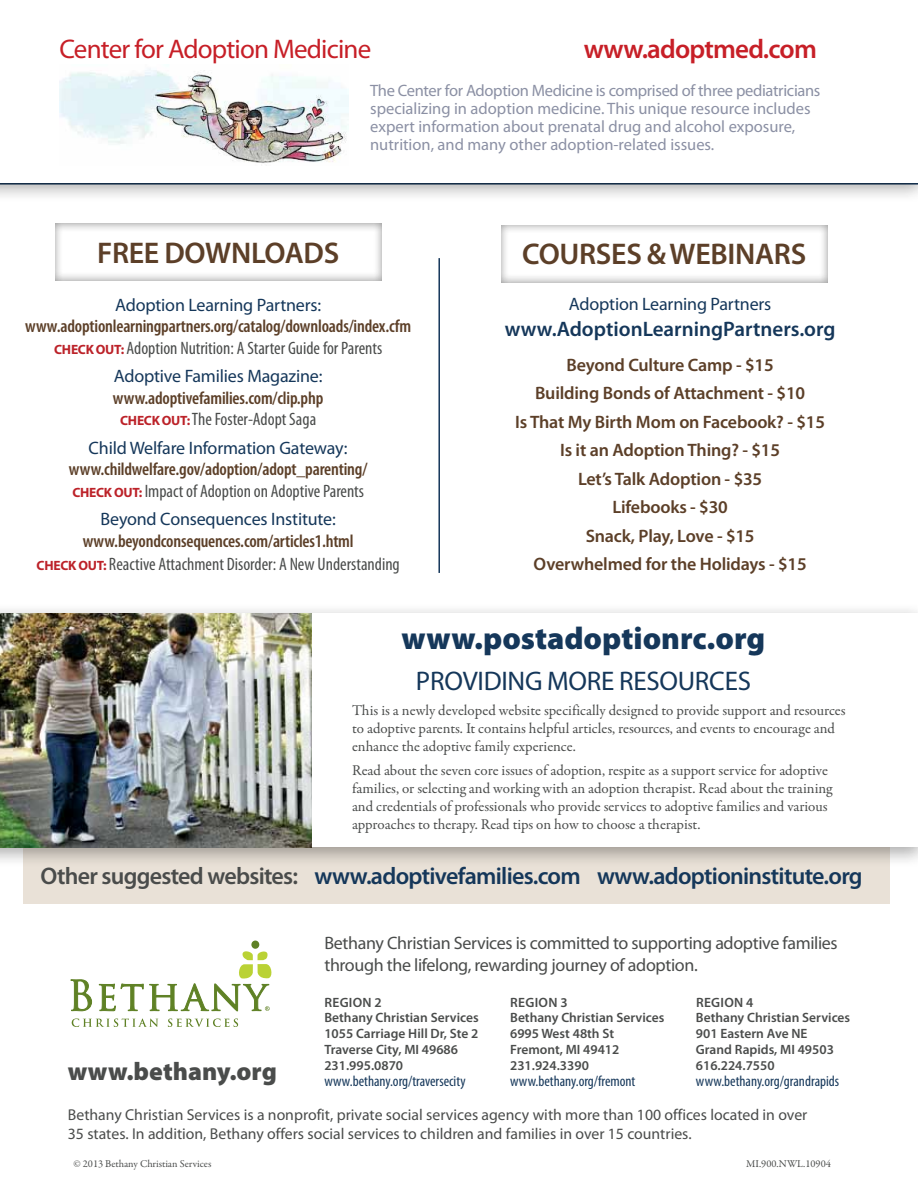
<style>
.page{position:relative;width:918px;height:1188px;background:#fff}
.page>*{position:absolute;margin:0;border:0;box-sizing:border-box;transform-origin:0 0}
.t1{font:900 31.5px "Myriad Pro";color:#15375a}
.t2{font:600 30px "Myriad Pro";letter-spacing:-.01em;color:#5c3f28}
.t3{font:27px "Myriad Pro";letter-spacing:-.03em;color:#c71f27}
.t4{font:27px "Myriad Pro";letter-spacing:-.01em;color:#15375a}
.t5{font:600 27px "Myriad Pro";letter-spacing:-.03em;color:#c71f27}
.t6{font:900 25.5px "Myriad Pro";color:#4a4c4b}
.t7{font:600 24px "Myriad Pro";letter-spacing:-.03em;color:#15375a}
.t8{font:600 21px "Myriad Pro";color:#15375a}
.t9{font:600 condensed 18px/21.6px "Myriad Pro";letter-spacing:-.01em;color:#5c3f28;text-align:center}
.t10{font:600 18px/28.5px "Myriad Pro";letter-spacing:-.01em;color:#5c3f28;text-align:center}
.t11{font:18px "Myriad Pro";letter-spacing:-.01em;color:#15375a}
.t12{font:18px/21.6px "Myriad Pro";letter-spacing:-.02em;color:#4a4c4b}
.t13{font:condensed 18px/23px "Myriad Pro";color:#4a4c4b;text-align:center}
.t14{font:16.5px/18px "Myriad Pro";color:#8b90a4}
.t15{font:15.75px/19.5px "Myriad Pro";color:#4a4c4b}
.t16{font:15px/18px "Garamond Premr Pro";color:#4a4c4b}
.t17{font:condensed 15px "Myriad Pro";color:#15375a}
.t18{font:600 13.5px/15.9px "Myriad Pro";color:#4a4c4b}
.t19{font:10.5px "Garamond Premr Pro";color:#4a4c4b}
.s1{font-weight:700;font-stretch:normal;font-size:13.5px;color:#bc2229}
.s2{font-weight:400;color:#4a4c4b}
.s3{font-weight:600;color:#5c3f28}
.s4{color:#4a4c4b}
</style>
<div class="page">
<div style="left:0;top:0;width:918px;height:203px;background:#121212;opacity:.35"></div>
<div style="left:0;top:0;width:918px;height:182px;background:#fff"></div>
<div style="left:53px;top:221px;width:330px;height:60px;background:#121212;opacity:.5"></div>
<div style="left:499px;top:223px;width:330px;height:60px;background:#121212;opacity:.5"></div>
<div style="left:24px;top:815px;width:866px;height:89px;background:#e9e1d7"></div>
<svg style="left:71px;top:980px;width:21px;height:31px"></svg>
<svg style="left:99px;top:984px;width:44px;height:27px"></svg>
<div style="left:251px;top:941px;width:8px;height:8px;background:#5f8125;border-radius:50%"></div>
<svg style="left:72px;top:1018px;width:86px;height:9px"></svg>
<svg style="left:168px;top:1019px;width:70px;height:8px"></svg>
<svg style="left:149px;top:951px;width:122px;height:60px"></svg>
<div style="left:0;top:603px;width:918px;height:265px;background:#121212;opacity:.35"></div>
<div style="left:0;top:613px;width:918px;height:234px;background:#fff"></div>
<img style="left:0;top:613px;width:311px;height:235px">
<img style="left:60px;top:69px;width:288px;height:94px">
<hr style="left:438px;top:258px;width:2px;height:315px;background:#15375a">
<h3 class="t3" style="left:59px;top:32px;width:313px">Center for Adoption Medicine</h3>
<h3 class="t5" style="left:584px;top:32px;width:235px">www.adoptmed.com</h3>
<p class="t14" style="left:370px;top:82px;width:452px">The Center for Adoption Medicine is comprised of three pediatricians specializing in adoption medicine. This unique resource includes expert information about prenatal drug and alcohol exposure, nutrition, and many other adoption-related issues.</p>
<h2 class="t2" style="left:97px;top:234px;width:207px">Free downloads</h2>
<h2 class="t2" style="left:522px;top:235px;width:251px">courses &amp; webinars</h2>
<p class="t11" style="left:115px;top:293px;width:208px">Adoption Learning Partners:</p>
<p class="t9" style="left:25px;top:315px;width:388px">www.adoptionlearningpartners.org/catalog/downloads/index.cfm<br><span class="s1">CHECK OUT:</span> <span class="s2">Adoption Nutrition: A Starter Guide for Parents</span></p>
<p class="t11" style="left:114px;top:365px;width:210px">Adoptive Families Magazine:</p>
<p class="t9" style="left:113px;top:387px;width:212px">www.adoptivefamilies.com/clip.php<br><span class="s1">CHECK OUT:</span><span class="s2">The Foster-Adopt Saga</span></p>
<p class="t11" style="left:89px;top:436px;width:261px">Child Welfare Information Gateway:</p>
<p class="t9" style="left:69px;top:458px;width:300px;text-align:left">www.childwelfare.gov/adoption/adopt_parenting/<br><span class="s1">CHECK OUT:</span> <span class="s2">Impact of Adoption on Adoptive Parents</span></p>
<p class="t11" style="left:101px;top:508px;width:237px">Beyond Consequences Institute:</p>
<p class="t13" style="left:37px;top:529px;width:365px"><span class="s3">www.beyondconsequences.com/articles1.html<br></span><span class="s1">CHECK OUT:</span> Reactive Attachment Disorder: A New Understanding</p>
<p class="t11" style="left:569px;top:293px;width:204px">Adoption Learning Partners</p>
<h3 class="t8" style="left:505px;top:315px;width:332px">www.AdoptionLearningPartners.org</h3>
<p class="t10" style="left:515px;top:350px;width:311px">Beyond Culture Camp - $15<br>Building Bonds of Attachment - $10<br>Is That My Birth Mom on Facebook? - $15<br>Is it an Adoption Thing? - $15<br>Let’s Talk Adoption - $35<br>Lifebooks - $30<br>Snack, Play, Love - $15<br>Overwhelmed for the Holidays - $15</p>
<h1 class="t1" style="left:402px;top:617px;width:365px">www.postadoptionrc.org</h1>
<h3 class="t4" style="left:416px;top:664px;width:334px">Providing More Resources</h3>
<p class="t16" style="left:352px;top:702px;width:495px">This is a newly developed website specifically designed to provide support and resources to adoptive parents. It contains helpful articles, resources, and events to encourage and enhance the adoptive family experience.</p>
<p class="t16" style="left:352px;top:761px;width:482px">Read about the seven core issues of adoption, respite as a support service for adoptive families, or selecting and working with an adoption therapist. Read about the training and credentials of professionals who provide services to adoptive families and various approaches to therapy. Read tips on how to choose a therapist.</p>
<h3 class="t7" style="left:41px;top:861px;width:824px"><span class="s4">Other suggested websites:</span> www.adoptivefamilies.com www.adoptioninstitute.org</h3>
<h3 class="t6" style="left:68px;top:1054px;width:211px">www.bethany.org</h3>
<p class="t12" style="left:324px;top:932px;width:515px">Bethany Christian Services is committed to supporting adoptive families through the lifelong, rewarding journey of adoption.</p>
<p class="t18" style="left:324px;top:994px;width:156px">Region 2<br>Bethany Christian Services<br>1055 Carriage Hill Dr, Ste 2<br>Traverse City, MI 49686<br>231.995.0870</p>
<p class="t17" style="left:324px;top:1072px;width:143px">www.bethany.org/traversecity</p>
<p class="t18" style="left:510px;top:994px;width:156px">Region 3<br>Bethany Christian Services<br>6995 West 48th St<br>Fremont, MI 49412<br>231.924.3390</p>
<p class="t17" style="left:510px;top:1072px;width:127px">www.bethany.org/fremont</p>
<p class="t18" style="left:696px;top:994px;width:156px">Region 4<br>Bethany Christian Services<br>901 Eastern Ave NE<br>Grand Rapids, MI 49503<br>616.224.7550</p>
<p class="t17" style="left:696px;top:1072px;width:145px">www.bethany.org/grandrapids</p>
<p class="t15" style="left:68px;top:1105px;width:741px">Bethany Christian Services is a nonprofit, private social services agency with more than 100 offices located in over<br>35 states. In addition, Bethany offers social services to children and families in over 15 countries.</p>
<p class="t19" style="left:73px;top:1158px;width:140px">© 2013 Bethany Christian Services</p>
<p class="t19" style="left:746px;top:1158px;width:86px">MI.900.NWL.10904</p>
</div>
